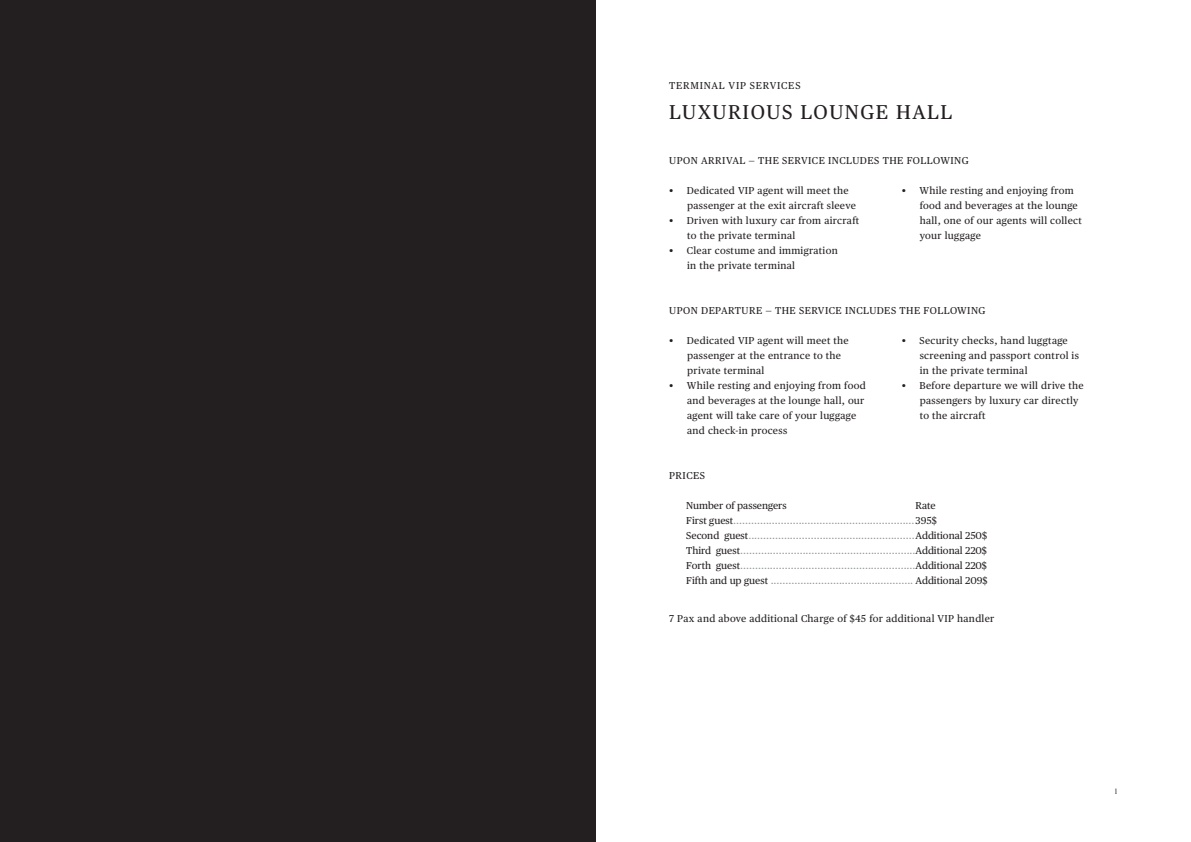
<style>
.page{position:relative;width:1191px;height:842px;background:#fff}
.page>*{position:absolute;margin:0;border:0;box-sizing:border-box;transform-origin:0 0}
.t1{font:20px "Publico Text";letter-spacing:.075em;color:#231f20}
.t2{font:10px/15px "Publico Text";letter-spacing:.03em;color:#231f20}
.t3{font:10px/15px "Publico Text";color:#939598}
.t4{font:10px "Publico Text";letter-spacing:.075em;color:#231f20}
.t5{font:300 8px "Publico Banner";color:#231f20}
.s1{color:#231f20}
</style>
<div class="page">
<div style="left:0;top:0;width:595px;height:842px;background:#231f20"></div>
<p class="t4" style="left:669px;top:78px;width:133px">TERMINAL VIP SERVICES</p>
<h1 class="t1" style="left:669px;top:97px;width:284px">LUXURIOUS LOUNGE HALL</h1>
<p class="t2" style="left:669px;top:152px;width:301px">UPON ARRIVAL — THE SERVICE INCLUDES THE FOLLOWING</p>
<p class="t2" style="left:687px;top:182px;width:170px;text-indent:-18px">• Dedicated VIP agent will meet the passenger at the exit aircraft sleeve</p>
<p class="t2" style="left:687px;top:212px;width:173px;text-indent:-18px">• Driven with luxury car from aircraft to the private terminal</p>
<p class="t2" style="left:687px;top:242px;width:152px;text-indent:-18px">• Clear costume and immigration in the private terminal</p>
<p class="t2" style="left:919px;top:182px;width:164px;text-indent:-18px">• While resting and enjoying from food and beverages at the lounge hall, one of our agents will collect your luggage</p>
<p class="t2" style="left:669px;top:302px;width:318px">UPON DEPARTURE — THE SERVICE INCLUDES THE FOLLOWING</p>
<p class="t2" style="left:687px;top:332px;width:163px;text-indent:-18px">• Dedicated VIP agent will meet the passenger at the entrance to the private terminal</p>
<p class="t2" style="left:687px;top:377px;width:180px;text-indent:-18px">• While resting and enjoying from food and beverages at the lounge hall, our agent will take care of your luggage and check-in process</p>
<p class="t2" style="left:669px;top:467px;width:37px">PRICES</p>
<p class="t2" style="left:919px;top:332px;width:161px;text-indent:-18px">• Security checks, hand luggtage screening and passport control is in the private terminal</p>
<p class="t2" style="left:919px;top:377px;width:166px;text-indent:-18px">• Before departure we will drive the passengers by luxury car directly to the aircraft</p>
<p class="t3" style="left:686px;top:497px;width:303px"><span class="s1">Number of passengers<br>First guest</span>.............................................................<span class="s1">395$<br>Second guest</span>........................................................<span class="s1">Additional 250$ Third guest</span>...........................................................<span class="s1">Additional 220$ Forth guest</span>...........................................................<span class="s1">Additional 220$ Fifth and up guest</span> ................................................ <span class="s1">Additional 209$</span></p>
<p class="t2" style="left:915px;top:497px;width:22px">Rate</p>
<p class="t2" style="left:669px;top:610px;width:327px">7 Pax and above additional Charge of $45 for additional VIP handler</p>
<p class="t5" style="left:1114px;top:786px;width:4px">1</p>
</div>
